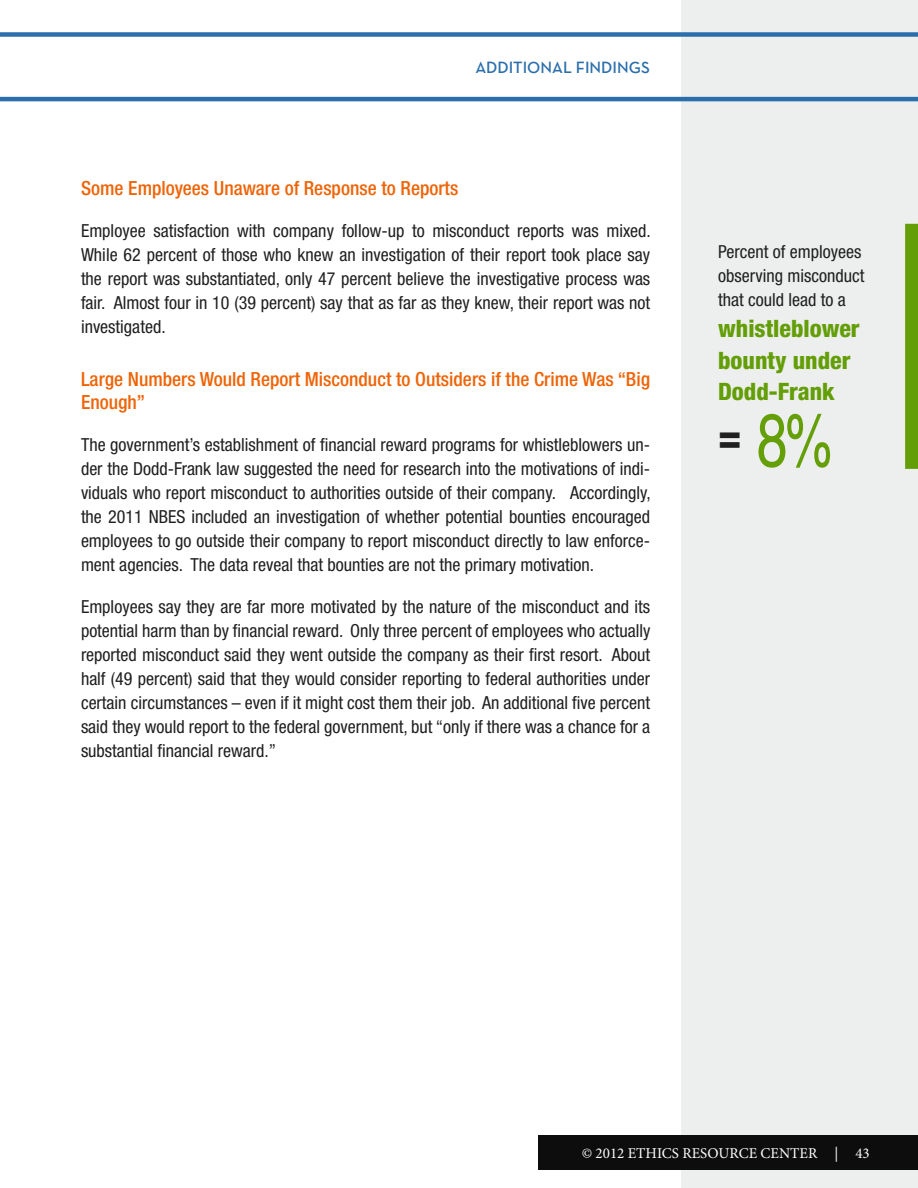
<style>
.page{position:relative;width:918px;height:1188px;background:#fff}
.page>*{position:absolute;margin:0;border:0;box-sizing:border-box;transform-origin:0 0}
.SECTION_TEXT{font:75px "Helvetica Cyr Upright";color:#649f08;scale:.75 1}
.SECTION_TEXT-2{font:800 39px "Helvetica Neue";color:#202020}
.SECTION_TEXT-3{font:800 condensed 24px/31.5px "Helvetica Neue";color:#639e06}
.SECTION_TEXT-4{font:500 condensed 19.5px/23.4px "Helvetica Neue";color:#ef6407}
.SECTION_TEXT-5{font:condensed 18px/24px "Helvetica Neue";color:#202020;text-align:justify}
.SECTION_TEXT-6{font:600 16.5px "Neutra Text";color:#2a6eab}
.t1{font:15px "Minion Pro";color:#fff}
</style>
<div class="page">
<div style="left:682px;top:0;width:236px;height:1188px;background:#edeeee"></div>
<div style="left:0;top:32px;width:918px;height:5px;background:#2a6eab"></div>
<hr style="left:0;top:97px;width:918px;height:4px;background:#2a6eab">
<div style="left:538px;top:1135px;width:380px;height:35px;background:#0d0d0d"></div>
<div style="left:905px;top:224px;width:13px;height:245px;background:#639e06"></div>
<p class="SECTION_TEXT-6" style="left:475px;top:58px;width:176px">ADDITIONAL FINDINGS</p>
<p class="SECTION_TEXT-4" style="left:81px;top:176px;width:379px">Some Employees Unaware of Response to Reports</p>
<p class="SECTION_TEXT-5" style="left:81px;top:219px;width:571px">Employee satisfaction with company follow-up to misconduct reports was mixed.<br>While 62 percent of those who knew an investigation of their report took place say the report was substantiated, only 47 percent believe the investigative process was fair. Almost four in 10 (39 percent) say that as far as they knew, their report was not investigated.</p>
<p class="SECTION_TEXT-4" style="left:81px;top:367px;width:571px">Large Numbers Would Report Misconduct to Outsiders if the Crime Was “Big<br>Enough”</p>
<p class="SECTION_TEXT-5" style="left:81px;top:433px;width:571px">The government’s establishment of financial reward programs for whistleblowers un&shy;der the Dodd-Frank law suggested the need for research into the motivations of indi&shy;viduals who report misconduct to authorities outside of their company. Accordingly, the 2011 NBES included an investigation of whether potential bounties encouraged employees to go outside their company to report misconduct directly to law enforce&shy;ment agencies. The data reveal that bounties are not the primary motivation.</p>
<p class="SECTION_TEXT-5" style="left:81px;top:595px;width:571px">Employees say they are far more motivated by the nature of the misconduct and its potential harm than by financial reward. Only three percent of employees who actually reported misconduct said they went outside the company as their first resort. About half (49 percent) said that they would consider reporting to federal authorities under certain circumstances – even if it might cost them their job. An additional five percent said they would report to the federal government, but “only if there was a chance for a substantial financial reward.”</p>
<p class="SECTION_TEXT-5" style="left:718px;top:239px;width:148px;text-align:left">Percent of employees observing misconduct that could lead to a</p>
<p class="SECTION_TEXT-3" style="left:718px;top:313px;width:143px">whistleblower bounty under<br>Dodd-Frank</p>
<p class="SECTION_TEXT-2" style="left:718px;top:413px;width:25px">=</p>
<p class="SECTION_TEXT" style="left:756px;top:398px;width:105px">8%</p>
<p class="t1" style="left:582px;top:1143px;width:290px">© 2012 ETHICS RESOURCE CENTER | 43</p>
</div>
